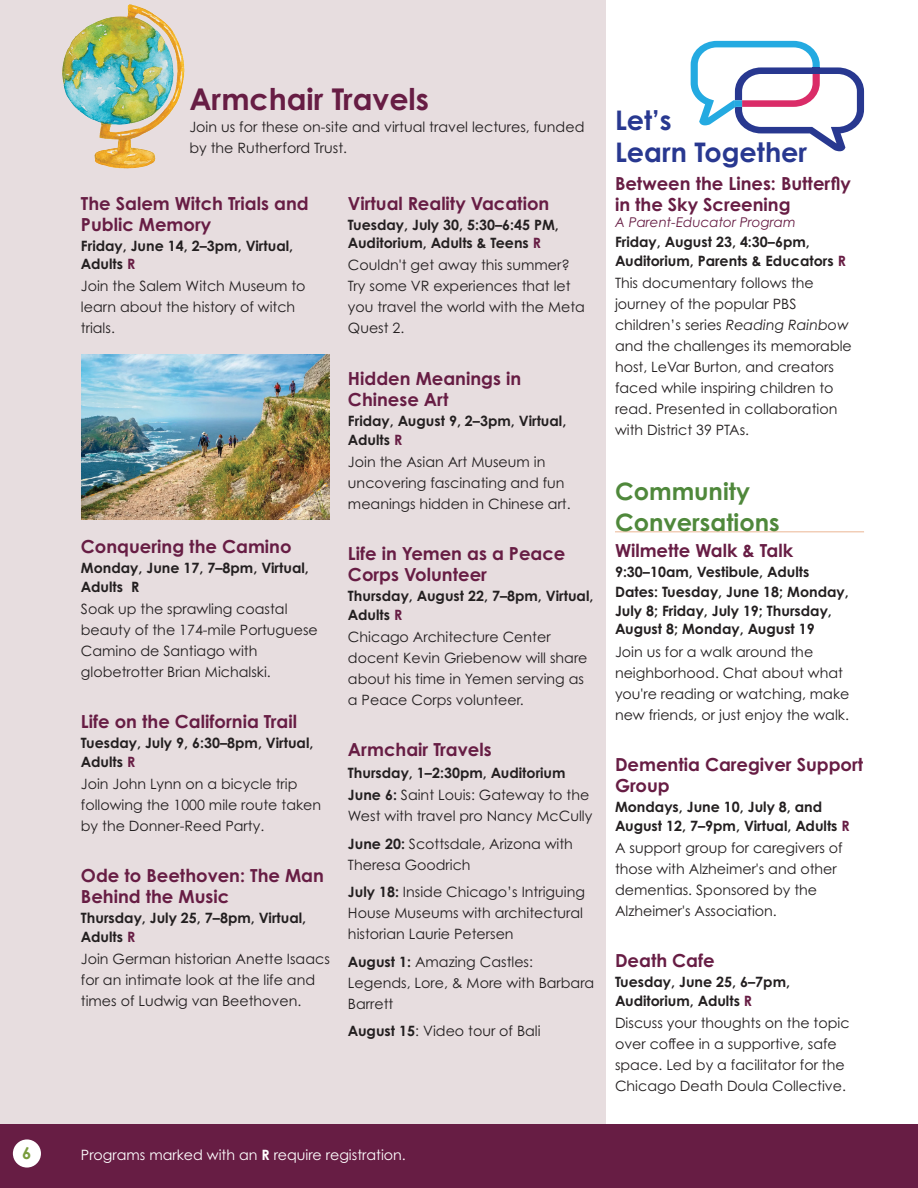
<style>
.page{position:relative;width:918px;height:1188px;background:#fff}
.page>*{position:absolute;margin:0;border:0;box-sizing:border-box;transform-origin:0 0}
.t1{font:700 30px "Century Gothic Pro";color:#671d44}
.t2{font:700 27px/32.4px "Century Gothic Pro";color:#283890}
.t3{font:700 24px/31.5px "Century Gothic Pro";color:#4f883b}
.t4{font:700 18px/21px "Century Gothic Pro";color:#671d44}
.t5{font:700 16.5px "Century Gothic Pro";color:#799c3d}
.t6{font:14.25px/21px "Century Gothic Pro";color:#231f20}
.t7{font:700 14.25px/18.8px "Century Gothic Pro";color:#231f20}
.t8{font:14.25px "Century Gothic Pro";color:#fff}
.t9{font:italic 13.5px "Century Gothic Pro";color:#671d44}
.s1{color:#671d44}
.s2{font-weight:700}
.s3{font-style:italic}
</style>
<div class="page">
<div style="left:0;top:0;width:606px;height:1134px;background:#e7dddf"></div>
<div style="left:0;top:1124px;width:918px;height:64px;background:#671d44"></div>
<div style="left:13px;top:1139px;width:28px;height:28px;background:#fff;border-radius:50%"></div>
<img style="left:62px;top:4px;width:123px;height:165px">
<svg style="left:691px;top:41px;width:173px;height:110px"></svg>
<div style="left:812px;top:67px;width:8px;height:7px;background:#283890"></div>
<img style="left:81px;top:354px;width:249px;height:166px">
<hr style="left:615px;top:531px;width:249px;height:1px;background:#ebb695">
<h1 class="t1" style="left:189px;top:80px;width:241px">Armchair Travels</h1>
<p class="t6" style="left:189px;top:116px;width:396px">Join us for these on-site and virtual travel lectures, funded by the Rutherford Trust.</p>
<p class="t4" style="left:81px;top:192px;width:229px">The Salem Witch Trials and<br>Public Memory</p>
<p class="t7" style="left:81px;top:236px;width:214px">Friday, June 14, 2–3pm, Virtual,<br>Adults <span class="s1">R</span></p>
<p class="t6" style="left:81px;top:276px;width:226px">Join the Salem Witch Museum to learn about the history of witch trials.</p>
<p class="t4" style="left:81px;top:536px;width:212px">Conquering the Camino</p>
<p class="t7" style="left:81px;top:558px;width:229px">Monday, June 17, 7–8pm, Virtual,<br>Adults R</p>
<p class="t6" style="left:81px;top:598px;width:238px">Soak up the sprawling coastal beauty of the 174-mile Portuguese<br>Camino de Santiago with globetrotter Brian Michalski.</p>
<p class="t4" style="left:81px;top:711px;width:218px">Life on the California Trail</p>
<p class="t7" style="left:81px;top:733px;width:234px">Tuesday, July 9, 6:30–8pm, Virtual,<br>Adults <span class="s1">R</span></p>
<p class="t6" style="left:81px;top:773px;width:242px">Join John Lynn on a bicycle trip following the 1000 mile route taken by the Donner-Reed Party.</p>
<p class="t4" style="left:81px;top:865px;width:244px">Ode to Beethoven: The Man<br>Behind the Music</p>
<p class="t7" style="left:81px;top:908px;width:227px">Thursday, July 25, 7–8pm, Virtual,<br>Adults <span class="s1">R</span></p>
<p class="t6" style="left:81px;top:948px;width:250px">Join German historian Anette Isaacs for an intimate look at the life and times of Ludwig van Beethoven.</p>
<p class="t4" style="left:348px;top:192px;width:203px">Virtual Reality Vacation</p>
<p class="t7" style="left:348px;top:215px;width:212px">Tuesday, July 30, 5:30–6:45 PM,<br>Auditorium, Adults &amp; Teens <span class="s1">R</span></p>
<p class="t6" style="left:348px;top:255px;width:238px">Couldn't get away this summer?<br>Try some VR experiences that let you travel the world with the Meta<br>Quest 2.</p>
<p class="t4" style="left:348px;top:368px;width:175px">Hidden Meanings in<br>Chinese Art</p>
<p class="t7" style="left:348px;top:411px;width:220px">Friday, August 9, 2–3pm, Virtual,<br>Adults <span class="s1">R</span></p>
<p class="t6" style="left:348px;top:451px;width:224px">Join the Asian Art Museum in uncovering fascinating and fun meanings hidden in Chinese art.</p>
<p class="t4" style="left:348px;top:543px;width:219px">Life in Yemen as a Peace<br>Corps Volunteer</p>
<p class="t7" style="left:348px;top:586px;width:247px">Thursday, August 22, 7–8pm, Virtual,<br>Adults <span class="s1">R</span></p>
<p class="t6" style="left:348px;top:626px;width:241px">Chicago Architecture Center docent Kevin Griebenow will share about his time in Yemen serving as a Peace Corps volunteer.</p>
<p class="t4" style="left:348px;top:739px;width:145px">Armchair Travels</p>
<p class="t6" style="left:348px;top:762px;width:246px;line-height:21.6px"><span class="s2">Thursday, 1–2:30pm, Auditorium<br>June 6:</span> Saint Louis: Gateway to the<br>West with travel pro Nancy McCully</p>
<p class="t6" style="left:348px;top:833px;width:226px"><span class="s2">June 20:</span> Scottsdale, Arizona with<br>Theresa Goodrich</p>
<p class="t6" style="left:348px;top:882px;width:238px"><span class="s2">July 18:</span> Inside Chicago’s Intriguing<br>House Museums with architectural historian Laurie Petersen</p>
<p class="t6" style="left:348px;top:951px;width:248px"><span class="s2">August 1:</span> Amazing Castles:<br>Legends, Lore, &amp; More with Barbara<br>Barrett</p>
<p class="t6" style="left:348px;top:1021px;width:194px"><span class="s2">August 15</span>: Video tour of Bali</p>
<p class="t5" style="left:22px;top:1142px;width:11px">6</p>
<p class="t8" style="left:81px;top:1146px;width:326px">Programs marked with an <span class="s2">R</span> require registration.</p>
<h2 class="t2" style="left:615px;top:103px;width:194px">Let’s<br>Learn Together</h2>
<p class="t4" style="left:615px;top:173px;width:237px">Between the Lines: Butterfly in the Sky Screening</p>
<p class="t9" style="left:615px;top:214px;width:182px">A Parent-Educator Program</p>
<p class="t7" style="left:615px;top:232px;width:232px">Friday, August 23, 4:30–6pm,<br>Auditorium, Parents &amp; Educators <span class="s1">R</span></p>
<p class="t6" style="left:615px;top:272px;width:238px">This documentary follows the journey of the popular PBS children’s series <span class="s3">Reading Rainbow </span>and the challenges its memorable host, LeVar Burton, and creators faced while inspiring children to read. Presented in collaboration with District 39 PTAs.</p>
<h3 class="t3" style="left:615px;top:475px;width:166px">Community<br>Conversations</h3>
<p class="t4" style="left:615px;top:540px;width:180px">Wilmette Walk &amp; Talk</p>
<p class="t7" style="left:615px;top:562px;width:235px">9:30–10am, Vestibule, Adults<br>Dates: Tuesday, June 18; Monday,<br>July 8; Friday, July 19; Thursday,<br>August 8; Monday, August 19</p>
<p class="t6" style="left:615px;top:641px;width:236px">Join us for a walk around the neighborhood. Chat about what you're reading or watching, make new friends, or just enjoy the walk.</p>
<p class="t4" style="left:615px;top:754px;width:250px">Dementia Caregiver Support<br>Group</p>
<p class="t7" style="left:615px;top:797px;width:236px">Mondays, June 10, July 8, and<br>August 12, 7–9pm, Virtual, Adults <span class="s1">R</span></p>
<p class="t6" style="left:615px;top:837px;width:229px">A support group for caregivers of those with Alzheimer's and other dementias. Sponsored by the<br>Alzheimer's Association.</p>
<p class="t4" style="left:615px;top:950px;width:101px">Death Cafe</p>
<p class="t7" style="left:615px;top:972px;width:177px">Tuesday, June 25, 6–7pm,<br>Auditorium, Adults <span class="s1">R</span></p>
<p class="t6" style="left:615px;top:1012px;width:236px">Discuss your thoughts on the topic over coffee in a supportive, safe space. Led by a facilitator for the Chicago Death Doula Collective.</p>
</div>
